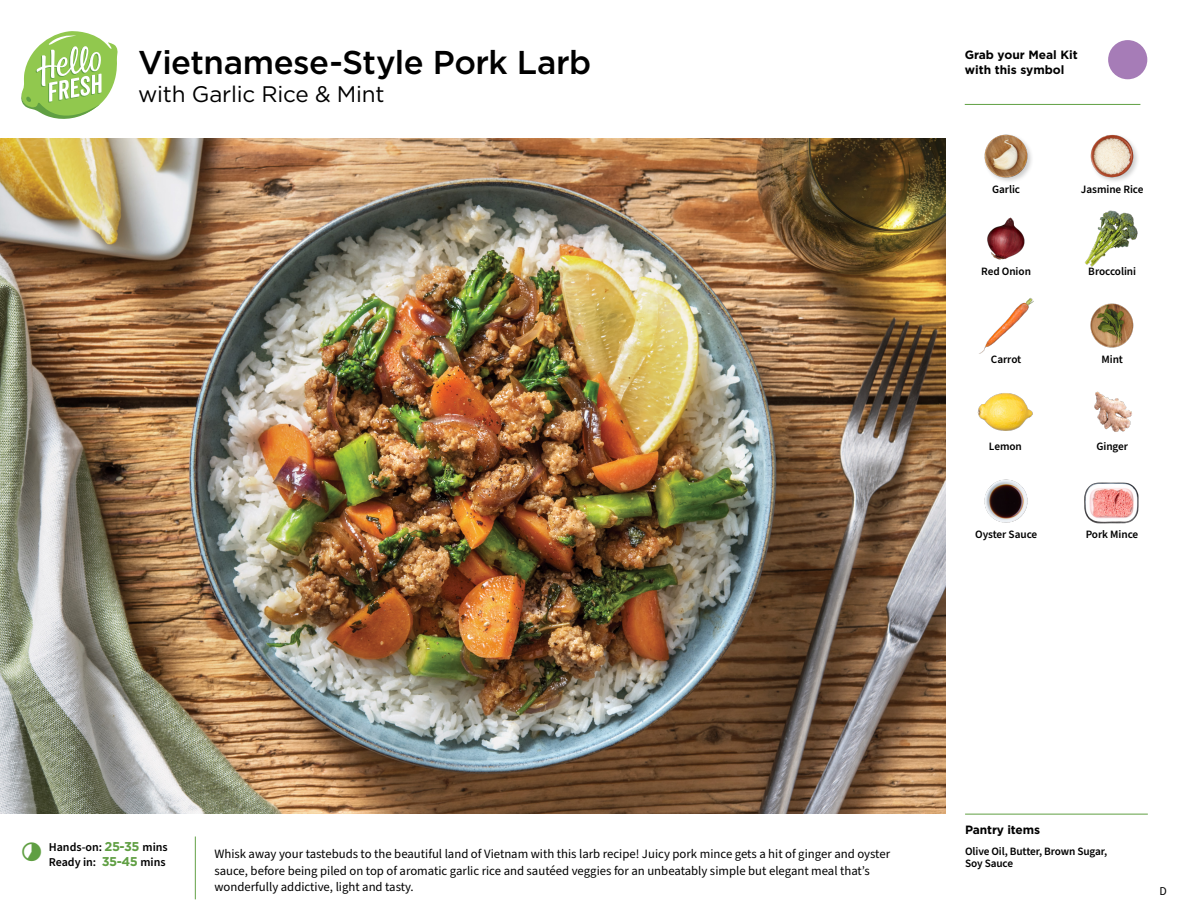
<style>
.page{position:relative;width:1188px;height:918px;background:#fff}
.page>*{position:absolute;margin:0;border:0;box-sizing:border-box;transform-origin:0 0}
.t1{font:500 33px "Gotham";letter-spacing:-.015em;color:#000}
.t2{font:22.5px "Gotham";letter-spacing:-.01em;color:#000}
.t3{font:12.75px/16.5px "Source Sans Pro";color:#000}
.t4{font:700 12px/15px "Gotham";color:#000}
.t5{font:600 12px/15px "Source Sans Pro";color:#000}
.t6{font:12px "Source Sans Pro";color:#000}
.t7{font:600 11.25px/12px "Source Sans Pro";letter-spacing:-.005em;color:#000}
.s1{font-family:"Gotham";font-weight:700;font-size:12.75px;color:#609f43}
</style>
<div class="page">
<svg style="left:1108px;top:40px;width:40px;height:40px"></svg>
<img style="left:0;top:139px;width:945px;height:675px">
<img style="left:1090px;top:303px;width:44px;height:45px">
<img style="left:984px;top:479px;width:44px;height:44px">
<img style="left:1094px;top:391px;width:38px;height:41px">
<img style="left:977px;top:393px;width:56px;height:38px">
<img style="left:1084px;top:482px;width:55px;height:42px">
<img style="left:979px;top:298px;width:55px;height:56px">
<img style="left:1084px;top:210px;width:54px;height:57px">
<img style="left:987px;top:217px;width:38px;height:43px">
<img style="left:984px;top:134px;width:48px;height:48px">
<img style="left:1090px;top:134px;width:48px;height:47px">
<hr style="left:965px;top:814px;width:183px;height:1px;background:#609f43">
<svg style="left:21px;top:31px;width:97px;height:88px"></svg>
<hr style="left:965px;top:104px;width:175px;height:1px;background:#609f43">
<h1 class="t1" style="left:138px;top:41px;width:455px">Vietnamese-Style Pork Larb</h1>
<h2 class="t2" style="left:138px;top:80px;width:248px">with Garlic Rice &amp; Mint</h2>
<p class="t4" style="left:965px;top:47px;width:115px">Grab your Meal Kit with this symbol</p>
<p class="t7" style="left:992px;top:184px;width:30px">Garlic</p>
<p class="t7" style="left:1081px;top:184px;width:64px">Jasmine Rice</p>
<p class="t7" style="left:981px;top:266px;width:51px">Red Onion</p>
<p class="t7" style="left:1088px;top:266px;width:49px">Broccolini</p>
<p class="t7" style="left:991px;top:353px;width:32px">Carrot</p>
<p class="t7" style="left:1101px;top:353px;width:23px">Mint</p>
<p class="t7" style="left:989px;top:441px;width:34px">Lemon</p>
<p class="t7" style="left:1096px;top:441px;width:33px">Ginger</p>
<p class="t7" style="left:975px;top:529px;width:64px">Oyster Sauce</p>
<p class="t7" style="left:1086px;top:529px;width:54px">Pork Mince</p>
<p class="t5" style="left:49px;top:840px;width:120px">Hands-on: <span class="s1">25-35</span> mins<br>Ready in: <span class="s1">35-45</span> mins</p>
<p class="t3" style="left:214px;top:846px;width:677px">Whisk away your tastebuds to the beautiful land of Vietnam with this larb recipe! Juicy pork mince gets a hit of ginger and oyster sauce, before being piled on top of aromatic garlic rice and sautéed veggies for an unbeatably simple but elegant meal that’s wonderfully addictive, light and tasty.</p>
<p class="t4" style="left:965px;top:822px;width:77px">Pantry items</p>
<p class="t7" style="left:965px;top:845px;width:144px">Olive Oil, Butter, Brown Sugar,<br>Soy Sauce</p>
<p class="t6" style="left:1160px;top:883px;width:9px">D</p>
</div>
